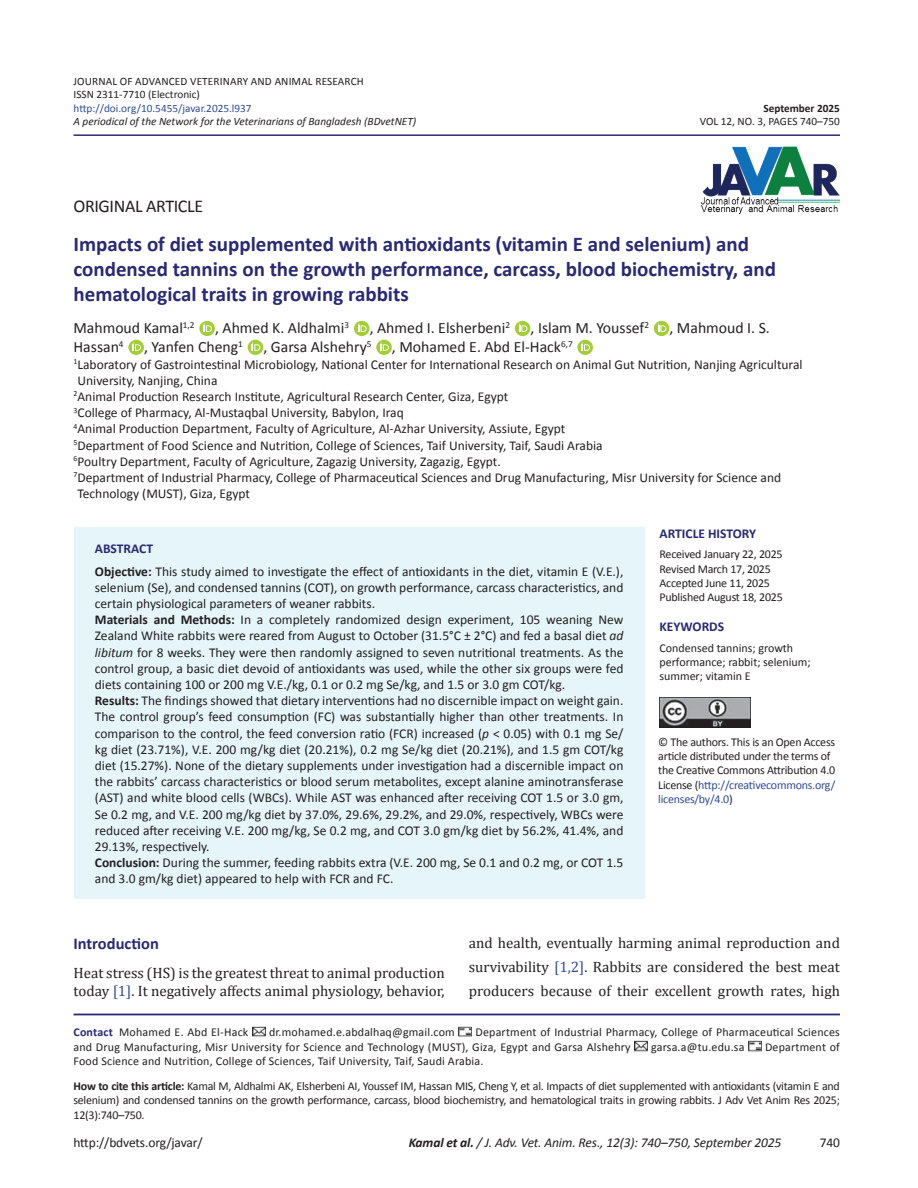
<style>
.page{position:relative;width:918px;height:1188px;background:#fff}
.page>*{position:absolute;margin:0;border:0;box-sizing:border-box;transform-origin:0 0}
.t1{font:700 21px/25.2px "Calibri";color:#292a73}
.t2{font:18px "Calibri";letter-spacing:-.02em;color:#231f20}
.t3{font:700 16.5px "Calibri";color:#292a73}
.t4{font:15.75px "Calibri";color:#231f20}
.t5{font:15px/23.9px "Cambria";color:#231f20}
.t6{font:13.5px/16.2px "Calibri";color:#231f20}
.t7{font:italic 13.5px "Calibri";letter-spacing:-.01em;color:#231f20}
.t8{font:700 13.5px "Calibri";color:#292a73}
.t9{font:12px/14.4px "Calibri";letter-spacing:-.02em;color:#231f20}
.t10{font:12px/14.4px "Calibri";letter-spacing:.015em;color:#231f20}
.t11{font:12px/14.4px "Calibri";color:#231f20}
.t12{font:11.25px/13.5px "Calibri";color:#231f20}
.t13{font:italic 11.25px "Calibri";color:#231f20}
.t14{font:11.25px "Calibri";color:#304d94}
.t15{font:700 11.25px "Calibri";color:#231f20}
.s1{font-weight:700;color:#292a73}
.s2{font-weight:700}
.s3{font-style:italic}
.s4{color:#304d94}
</style>
<div class="page">
<hr style="left:74px;top:134px;width:766px;height:2px;background:#292a73">
<svg style="left:199px;top:321px;width:16px;height:15px"></svg>
<svg style="left:204px;top:324px;width:8px;height:8px"></svg>
<svg style="left:354px;top:321px;width:16px;height:15px"></svg>
<svg style="left:358px;top:324px;width:9px;height:8px"></svg>
<svg style="left:515px;top:321px;width:16px;height:15px"></svg>
<div style="left:515px;top:321px;width:15px;height:15px;background:#a4cd3b;border-radius:50%"></div>
<svg style="left:519px;top:324px;width:8px;height:8px"></svg>
<svg style="left:654px;top:321px;width:15px;height:15px"></svg>
<div style="left:654px;top:321px;width:15px;height:15px;background:#a4cd3b;border-radius:50%"></div>
<svg style="left:658px;top:324px;width:8px;height:8px"></svg>
<svg style="left:128px;top:340px;width:16px;height:15px"></svg>
<svg style="left:133px;top:342px;width:8px;height:9px"></svg>
<svg style="left:247px;top:339px;width:16px;height:16px"></svg>
<svg style="left:248px;top:340px;width:15px;height:15px"></svg>
<svg style="left:252px;top:342px;width:8px;height:9px"></svg>
<svg style="left:376px;top:339px;width:16px;height:16px"></svg>
<div style="left:376px;top:340px;width:16px;height:15px;background:#a4cd3b;border-radius:50%"></div>
<svg style="left:380px;top:342px;width:9px;height:9px"></svg>
<svg style="left:577px;top:340px;width:16px;height:15px"></svg>
<svg style="left:582px;top:342px;width:8px;height:9px"></svg>
<hr style="left:74px;top:1014px;width:766px;height:1px;background:#292a73">
<svg style="left:252px;top:1026px;width:13px;height:11px"></svg>
<svg style="left:459px;top:1026px;width:13px;height:11px"></svg>
<svg style="left:634px;top:1041px;width:13px;height:11px"></svg>
<svg style="left:748px;top:1041px;width:13px;height:11px"></svg>
<img style="left:700px;top:146px;width:141px;height:69px">
<div style="left:74px;top:528px;width:570px;height:371px;background:#e5f5fa"></div>
<img style="left:660px;top:697px;width:90px;height:31px">
<p class="t12" style="left:74px;top:74px;width:292px">JOURNAL OF ADVANCED VETERINARY AND ANIMAL RESEARCH<br>ISSN 2311-7710 (Electronic)</p>
<p class="t14" style="left:74px;top:101px;width:180px">http://doi.org/10.5455/javar.2025.l937</p>
<p class="t15" style="left:763px;top:101px;width:78px">September 2025</p>
<p class="t13" style="left:74px;top:115px;width:344px">A periodical of the Network for the Veterinarians of Bangladesh (BDvetNET)</p>
<p class="t12" style="left:700px;top:114px;width:142px">VOL 12, NO. 3, PAGES 740–750</p>
<h2 class="t2" style="left:74px;top:195px;width:131px">ORIGINAL ARTICLE</h2>
<h1 class="t1" style="left:74px;top:230px;width:704px">Impacts of diet supplemented with antioxidants (vitamin E and selenium) and condensed tannins on the growth performance, carcass, blood biochemistry, and hematological traits in growing rabbits</h1>
<p class="t4" style="left:74px;top:318px;width:123px">Mahmoud Kamal<sup>1,2</sup></p>
<p class="t4" style="left:215px;top:318px;width:136px">, Ahmed K. Aldhalmi<sup>3</sup></p>
<p class="t4" style="left:370px;top:318px;width:142px">, Ahmed I. Elsherbeni<sup>2</sup></p>
<p class="t4" style="left:531px;top:318px;width:120px">, Islam M. Youssef<sup>2</sup></p>
<p class="t4" style="left:669px;top:318px;width:102px">, Mahmoud I. S.</p>
<p class="t4" style="left:73px;top:337px;width:52px">Hassan<sup>4</sup></p>
<p class="t4" style="left:144px;top:337px;width:100px">, Yanfen Cheng<sup>1</sup></p>
<p class="t4" style="left:263px;top:337px;width:110px">, Garsa Alshehry<sup>5</sup></p>
<p class="t4" style="left:392px;top:337px;width:182px">, Mohamed E. Abd El-Hack<sup>6,7</sup></p>
<p class="t6" style="left:74px;top:355px;width:731px"><sup>1</sup>Laboratory of Gastrointestinal Microbiology, National Center for International Research on Animal Gut Nutrition, Nanjing Agricultural University, Nanjing, China<br><sup>2</sup>Animal Production Research Institute, Agricultural Research Center, Giza, Egypt<br><sup>3</sup>College of Pharmacy, Al-Mustaqbal University, Babylon, Iraq<br><sup>4</sup>Animal Production Department, Faculty of Agriculture, Al-Azhar University, Assiute, Egypt<br><sup>5</sup>Department of Food Science and Nutrition, College of Sciences, Taif University, Taif, Saudi Arabia<br><sup>6</sup>Poultry Department, Faculty of Agriculture, Zagazig University, Zagazig, Egypt.<br><sup>7</sup>Department of Industrial Pharmacy, College of Pharmaceutical Sciences and Drug Manufacturing, Misr University for Science and Technology (MUST), Giza, Egypt</p>
<p class="t6" style="left:95px;top:537px;width:530px;line-height:22.2px"><span class="s1">ABSTRACT<br></span><span class="s2">Objective:</span> This study aimed to investigate the effect of antioxidants in the diet, vitamin E (V.E.),</p>
<p class="t6" style="left:95px;top:579px;width:530px">selenium (Se), and condensed tannins (COT), on growth performance, carcass characteristics, and certain physiological parameters of weaner rabbits.<br><span class="s2">Materials and Methods:</span> In a completely randomized design experiment, 105 weaning New Zealand White rabbits were reared from August to October (31.5°C ± 2°C) and fed a basal diet <span class="s3">ad libitum</span> for 8 weeks. They were then randomly assigned to seven nutritional treatments. As the control group, a basic diet devoid of antioxidants was used, while the other six groups were fed diets containing 100 or 200 mg V.E./kg, 0.1 or 0.2 mg Se/kg, and 1.5 or 3.0 gm COT/kg.<br><span class="s2">Results:</span> The findings showed that dietary interventions had no discernible impact on weight gain.<br>The control group’s feed consumption (FC) was substantially higher than other treatments. In comparison to the control, the feed conversion ratio (FCR) increased (<span class="s3">p</span> &lt; 0.05) with 0.1 mg Se/ kg diet (23.71%), V.E. 200 mg/kg diet (20.21%), 0.2 mg Se/kg diet (20.21%), and 1.5 gm COT/kg diet (15.27%). None of the dietary supplements under investigation had a discernible impact on the rabbits’ carcass characteristics or blood serum metabolites, except alanine aminotransferase (AST) and white blood cells (WBCs). While AST was enhanced after receiving COT 1.5 or 3.0 gm, Se 0.2 mg, and V.E. 200 mg/kg diet by 37.0%, 29.6%, 29.2%, and 29.0%, respectively, WBCs were reduced after receiving V.E. 200 mg/kg, Se 0.2 mg, and COT 3.0 gm/kg diet by 56.2%, 41.4%, and 29.13%, respectively.<br><span class="s2">Conclusion:</span> During the summer, feeding rabbits extra (V.E. 200 mg, Se 0.1 and 0.2 mg, or COT 1.5 and 3.0 gm/kg diet) appeared to help with FCR and FC.</p>
<p class="t8" style="left:660px;top:525px;width:98px">ARTICLE HISTORY</p>
<p class="t9" style="left:660px;top:547px;width:125px">Received January 22, 2025<br>Revised March 17, 2025<br>Accepted June 11, 2025<br>Published August 18, 2025</p>
<p class="t8" style="left:660px;top:618px;width:66px">KEYWORDS</p>
<p class="t11" style="left:660px;top:640px;width:153px">Condensed tannins; growth performance; rabbit; selenium; summer; vitamin E</p>
<p class="t9" style="left:658px;top:734px;width:179px">© The authors. This is an Open Access article distributed under the terms of the Creative Commons Attribution 4.0<br>License (<span class="s4">http://creativecommons.org/ licenses/by/4.0</span>)</p>
<p class="t3" style="left:74px;top:933px;width:87px">Introduction</p>
<p class="t5" style="left:74px;top:963px;width:373px;line-height:18.3px">Heat stress (HS) is the greatest threat to animal production today <span class="s4">[1]</span>. It negatively affects animal physiology, behavior,</p>
<p class="t5" style="left:469px;top:931px;width:373px;text-align:justify">and health, eventually harming animal reproduction and survivability <span class="s4">[1,2]</span>. Rabbits are considered the best meat producers because of their excellent growth rates, high</p>
<p class="t10" style="left:73px;top:1025px;width:768px;text-indent:402px">Department of Industrial Pharmacy, College of Pharmaceutical Sciences and Drug Manufacturing, Misr University for Science and Technology (MUST), Giza, Egypt and Garsa Alshehry</p>
<p class="t10" style="left:74px;top:1025px;width:176px"><span class="s1">Contact</span> Mohamed E. Abd El-Hack</p>
<p class="t10" style="left:269px;top:1025px;width:187px">dr.mohamed.e.abdalhaq@gmail.com</p>
<p class="t10" style="left:651px;top:1039px;width:95px">garsa.a@tu.edu.sa</p>
<p class="t10" style="left:765px;top:1039px;width:76px">Department of</p>
<p class="t9" style="left:73px;top:1048px;width:768px;line-height:24.9px">Food Science and Nutrition, College of Sciences, Taif University, Taif, Saudi Arabia.<br><span class="s2">How to cite this article:</span> Kamal M, Aldhalmi AK, Elsherbeni AI, Youssef IM, Hassan MIS, Cheng Y, et al. Impacts of diet supplemented with antioxidants (vitamin E and</p>
<p class="t9" style="left:73px;top:1093px;width:768px">selenium) and condensed tannins on the growth performance, carcass, blood biochemistry, and hematological traits in growing rabbits. J Adv Vet Anim Res 2025;<br>12(3):740–750.</p>
<p class="t6" style="left:74px;top:1133px;width:131px">http://bdvets.org/javar/</p>
<p class="t7" style="left:409px;top:1134px;width:374px"><span class="s2">Kamal et al.</span> / J. Adv. Vet. Anim. Res., 12(3): 740–750, September 2025</p>
<p class="t6" style="left:820px;top:1133px;width:22px">740</p>
</div>
